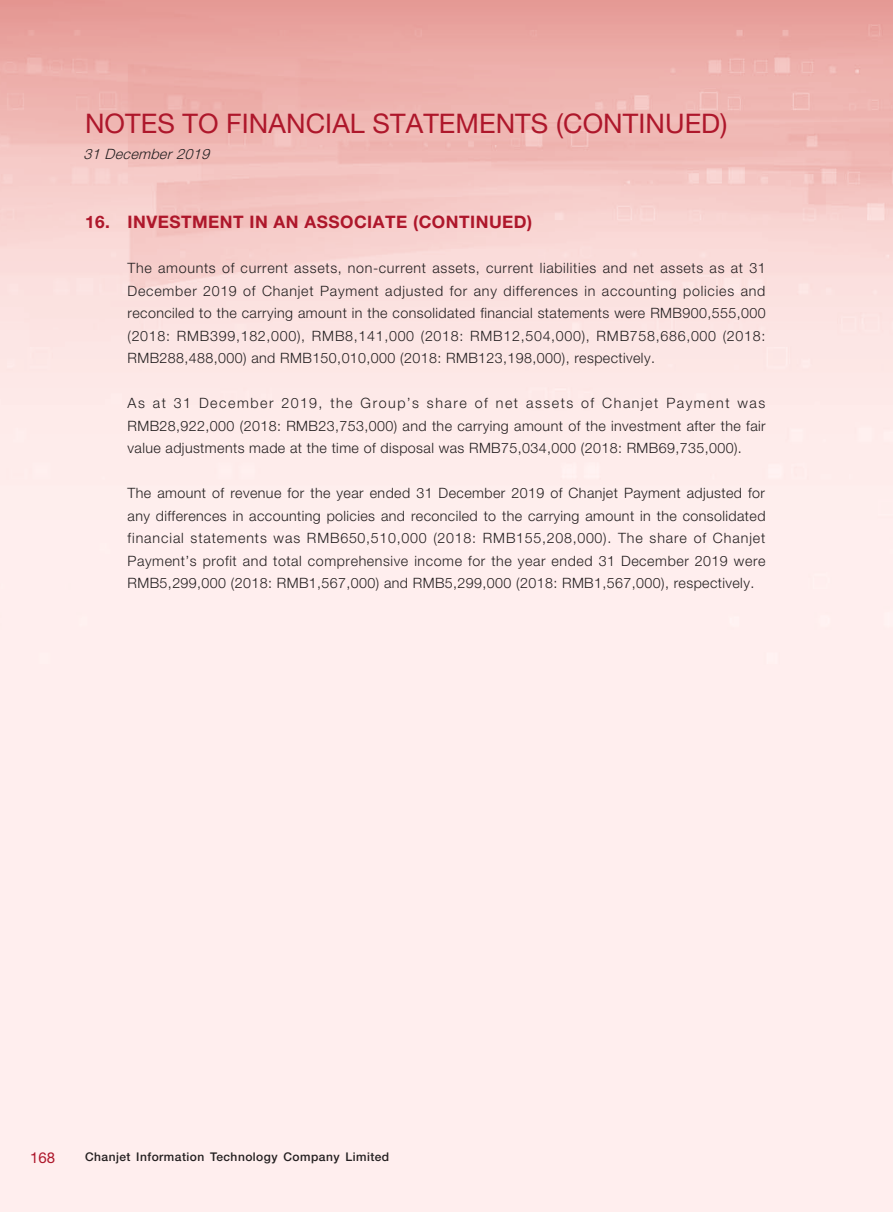
<style>
.page{position:relative;width:893px;height:1212px;background:#fff}
.page>*{position:absolute;margin:0;border:0;box-sizing:border-box;transform-origin:0 0}
.t1{font:27px "Helvetica Neue LT Std";letter-spacing:.005em;color:#ae172b}
.t2{font:700 17.25px "Helvetica Neue LT Std";letter-spacing:.03em;color:#ae172b}
.t3{font:15px "Helvetica Neue LT Std";color:#ae172b}
.t4{font:300 14.25px/22.5px "Helvetica Neue LT Std";letter-spacing:.03em;color:#231f20;text-align:justify}
.t5{font:italic 300 14.25px "Helvetica Neue LT Std";color:#231f20}
.t6{font:500 12px "Helvetica Neue LT Std";letter-spacing:.04em;color:#231f20}
</style>
<div class="page">
<h1 class="t1" style="left:85px;top:107px;width:644px">NOTES TO FINANCIAL STATEMENTS (CONTINUED)</h1>
<p class="t5" style="left:84px;top:145px;width:131px">31 December2019</p>
<p class="t2" style="left:85px;top:211px;width:449px">16. INVESTMENT IN AN ASSOCIATE (CONTINUED)</p>
<p class="t4" style="left:128px;top:256px;width:640px">The amounts of current assets, non-current assets, current liabilities and net assets as at 31<br>December 2019 of Chanjet Payment adjusted for any differences in accounting policies and reconciled to the carrying amount in the consolidated financial statements were RMB900,555,000 (2018: RMB399,182,000), RMB8,141,000 (2018: RMB12,504,000), RMB758,686,000 (2018:<br>RMB288,488,000) and RMB150,010,000 (2018: RMB123,198,000), respectively.</p>
<p class="t4" style="left:128px;top:391px;width:640px">As at 31 December 2019, the Group’s share of net assets of Chanjet Payment was RMB28,922,000 (2018: RMB23,753,000) and the carrying amount of the investment after the fair value adjustments made at the time of disposal was RMB75,034,000 (2018: RMB69,735,000).</p>
<p class="t4" style="left:128px;top:481px;width:639px">The amount of revenue for the year ended 31 December 2019 of Chanjet Payment adjusted for any differences in accounting policies and reconciled to the carrying amount in the consolidated financial statements was RMB650,510,000 (2018: RMB155,208,000). The share of Chanjet Payment’s profit and total comprehensive income for the year ended 31 December 2019 were RMB5,299,000 (2018: RMB1,567,000) and RMB5,299,000 (2018: RMB1,567,000), respectively.</p>
<p class="t3" style="left:30px;top:1149px;width:27px">168</p>
<p class="t6" style="left:85px;top:1150px;width:306px">Chanjet Information Technology Company Limited</p>
</div>
